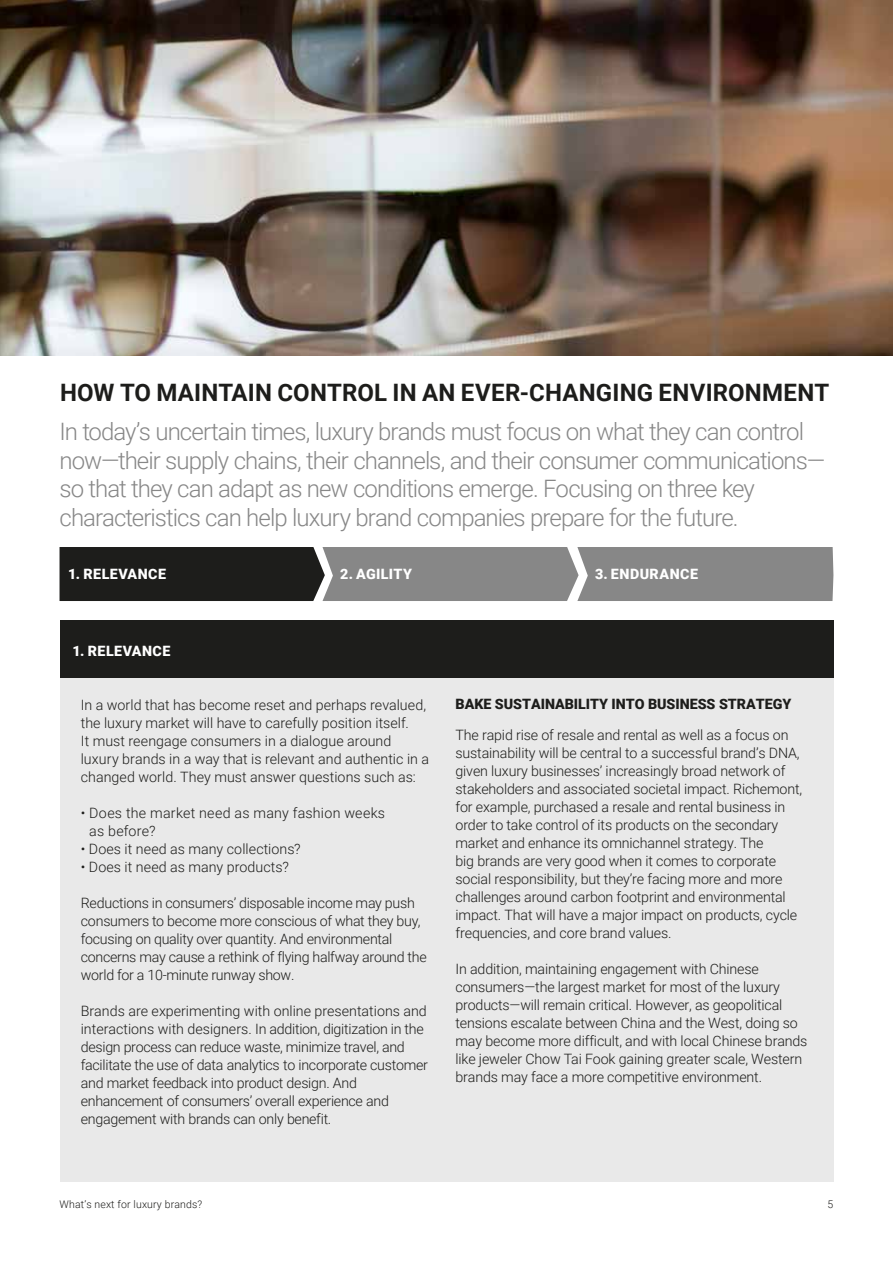
<style>
.page{position:relative;width:893px;height:1263px;background:#fff}
.page>*{position:absolute;margin:0;border:0;box-sizing:border-box;transform-origin:0 0}
.t1{font:300 24px/28.8px "Roboto";letter-spacing:-.04em;color:#878787}
.t2{font:700 24px "Roboto";letter-spacing:.01em;color:#1d1d1b}
.t3{font:300 14.25px/18px "Roboto";letter-spacing:-.01em;color:#1d1d1b}
.t4{font:300 14.25px/18px "Roboto";letter-spacing:.02em;color:#1d1d1b}
.t5{font:900 14.25px "Roboto";letter-spacing:.035em;color:#fff}
.t6{font:900 14.25px "Roboto";color:#1d1d1b}
.t7{font:300 10.5px "Roboto";letter-spacing:.015em;color:#1d1d1b}
</style>
<div class="page">
<img style="left:0;top:0;width:893px;height:355px">
<svg style="left:60px;top:547px;width:773px;height:54px;background:#666665"></svg>
<div style="left:60px;top:620px;width:773px;height:63px;background:#1d1d1b"></div>
<div style="left:60px;top:678px;width:773px;height:504px;background:#e9e9e9"></div>
<h1 class="t2" style="left:60px;top:375px;width:771px">HOW TO MAINTAIN CONTROL IN AN EVER-CHANGING ENVIRONMENT</h1>
<p class="t1" style="left:60px;top:416px;width:767px">In today’s uncertain times, luxury brands must focus on what they can control now—their supply chains, their channels, and their consumer communications— so that they can adapt as new conditions emerge. Focusing on three key characteristics can help luxury brand companies prepare for the future.</p>
<p class="t5" style="left:68px;top:564px;width:99px">1. RELEVANCE</p>
<p class="t5" style="left:340px;top:564px;width:73px">2. AGILITY</p>
<p class="t5" style="left:595px;top:564px;width:104px">3. ENDURANCE</p>
<p class="t5" style="left:73px;top:641px;width:99px">1. RELEVANCE</p>
<p class="t3" style="left:81px;top:695px;width:350px">In a world that has become reset and perhaps revalued, the luxury market will have to carefully position itself.<br>It must reengage consumers in a dialogue around luxury brands in a way that is relevant and authentic in a changed world. They must answer questions such as:</p>
<p class="t4" style="left:89px;top:803px;width:297px;text-indent:-8px">• Does the market need as many fashion weeks as before?</p>
<p class="t3" style="left:81px;top:839px;width:221px">• Does it need as many collections?</p>
<p class="t3" style="left:81px;top:857px;width:210px">• Does it need as many products?</p>
<p class="t3" style="left:81px;top:893px;width:348px">Reductions in consumers’ disposable income may push consumers to become more conscious of what they buy, focusing on quality over quantity. And environmental concerns may cause a rethink of flying halfway around the world for a 10-minute runway show.</p>
<p class="t3" style="left:81px;top:1001px;width:349px">Brands are experimenting with online presentations and interactions with designers. In addition, digitization in the design process can reduce waste, minimize travel, and facilitate the use of data analytics to incorporate customer and market feedback into product design. And enhancement of consumers’ overall experience and engagement with brands can only benefit.</p>
<p class="t6" style="left:455px;top:694px;width:337px">BAKE SUSTAINABILITY INTO BUSINESS STRATEGY</p>
<p class="t3" style="left:455px;top:725px;width:348px">The rapid rise of resale and rental as well as a focus on sustainability will be central to a successful brand’s DNA, given luxury businesses’ increasingly broad network of stakeholders and associated societal impact. Richemont, for example, purchased a resale and rental business in order to take control of its products on the secondary market and enhance its omnichannel strategy. The<br>big brands are very good when it comes to corporate social responsibility, but they’re facing more and more challenges around carbon footprint and environmental impact. That will have a major impact on products, cycle frequencies, and core brand values.</p>
<p class="t3" style="left:455px;top:959px;width:353px">In addition, maintaining engagement with Chinese consumers—the largest market for most of the luxury products—will remain critical. However, as geopolitical tensions escalate between China and the West, doing so may become more difficult, and with local Chinese brands like jeweler Chow Tai Fook gaining greater scale, Western brands may face a more competitive environment.</p>
<p class="t7" style="left:60px;top:1197px;width:144px">What’s next for luxury brands?</p>
<p class="t7" style="left:828px;top:1197px;width:7px">5</p>
</div>
